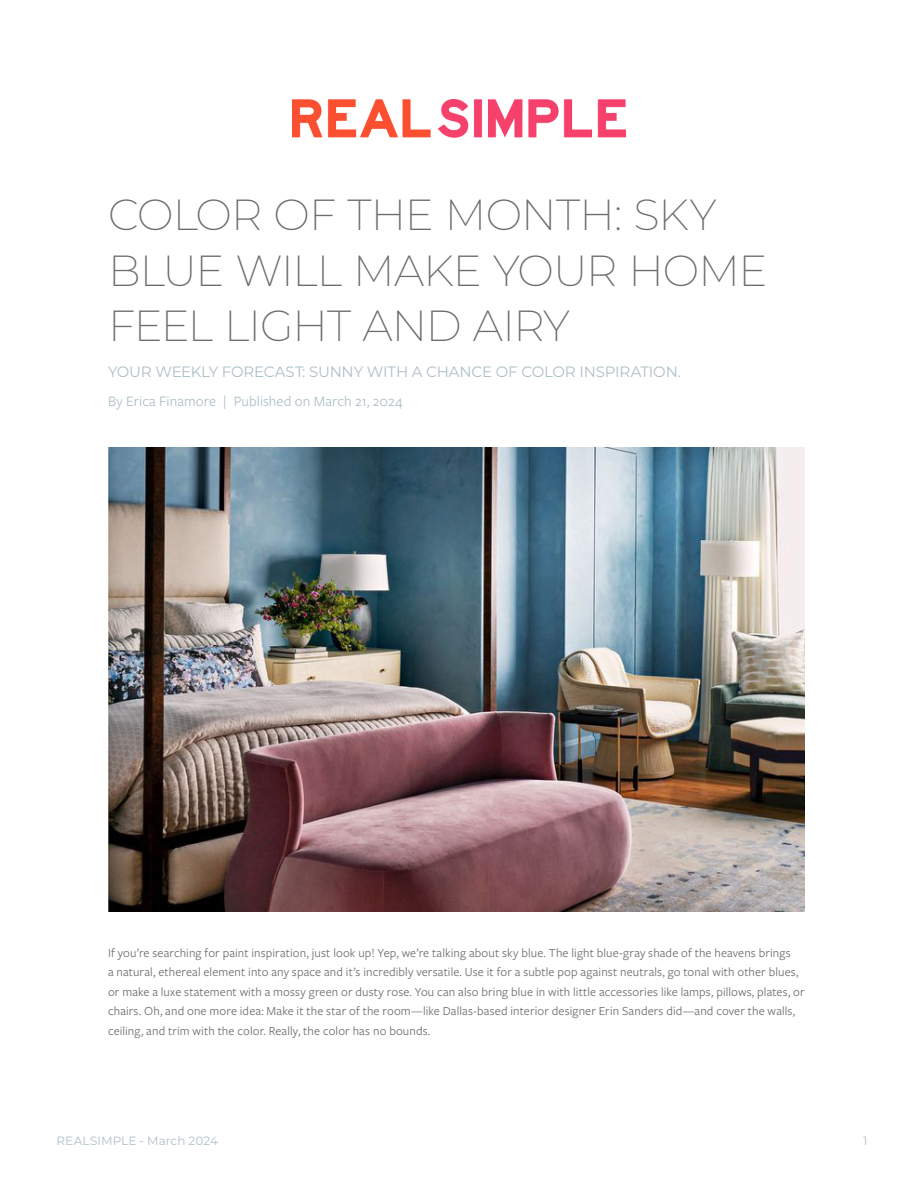
<style>
.page{position:relative;width:918px;height:1188px;background:#fff}
.page>*{position:absolute;margin:0;border:0;box-sizing:border-box;transform-origin:0 0}
.t1{font:200 43.5px/55.5px "Montserrat";letter-spacing:-.02em;color:#6c6d70}
.t2{font:15px "Montserrat";letter-spacing:-.01em;color:#adc0c7}
.t3{font:15px "Freight Sans Pro";letter-spacing:.005em;color:#adc0c7}
.t4{font:12.75px/19.5px "Freight Sans Pro";letter-spacing:.01em;color:#6c6d70}
.t5{font:12px "Montserrat";letter-spacing:.005em;color:#adc0c7}
</style>
<div class="page">
<img style="left:292px;top:99px;width:334px;height:39px">
<img style="left:108px;top:447px;width:697px;height:465px">
<p class="t1" style="left:108px;top:186px;width:661px">COLOR OF THE MONTH: SKY<br>BLUE WILL MAKE YOUR HOME<br>FEEL LIGHT AND AIRY</p>
<p class="t2" style="left:108px;top:362px;width:575px">YOUR WEEKLY FORECAST: SUNNY WITH A CHANCE OF COLOR INSPIRATION.</p>
<p class="t3" style="left:108px;top:391px;width:296px">By Erica Finamore | Published on March 21, 2024</p>
<p class="t4" style="left:108px;top:943px;width:698px">If you’re searching for paint inspiration, just look up! Yep, we’re talking about sky blue. The light blue-gray shade of the heavens brings<br>a natural, ethereal element into any space and it’s incredibly versatile. Use it for a subtle pop against neutrals, go tonal with other blues, or make a luxe statement with a mossy green or dusty rose. You can also bring blue in with little accessories like lamps, pillows, plates, or chairs. Oh, and one more idea: Make it the star of the room—like Dallas-based interior designer Erin Sanders did—and cover the walls, ceiling, and trim with the color. Really, the color has no bounds.</p>
<p class="t5" style="left:57px;top:1133px;width:163px">REALSIMPLE - March 2024</p>
<p class="t5" style="left:863px;top:1133px;width:6px">1</p>
</div>
